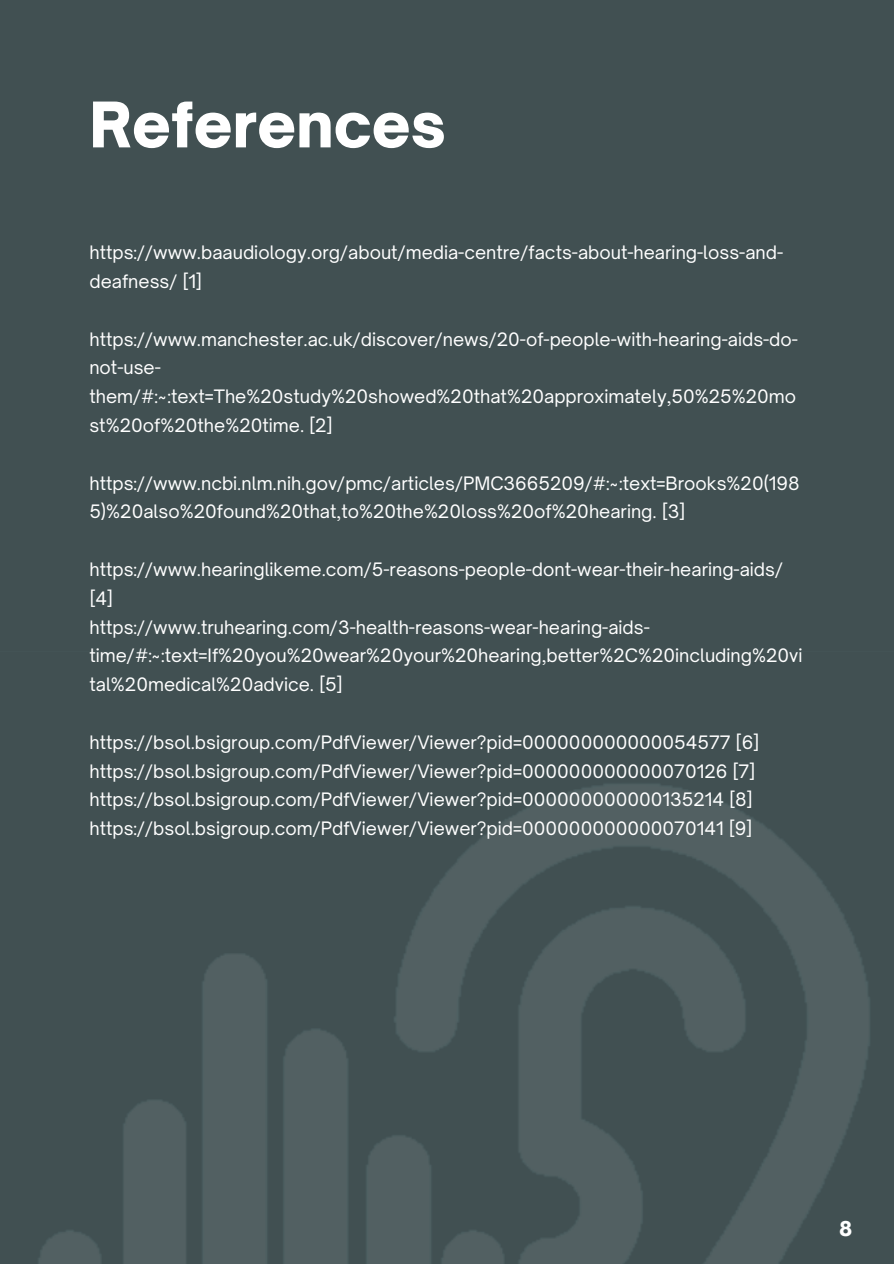
<style>
.page{position:relative;width:894px;height:1264px;background:#fff}
.page>*{position:absolute;margin:0;border:0;box-sizing:border-box;transform-origin:0 0}
.t1{font:900 60px "Open Sauce One";color:#fff}
.t2{font:900 19.5px "Open Sauce One";color:#fff}
.t3{font:17.7px/28.8px "Open Sauce One";color:#fff}
</style>
<div class="page">
<div style="left:0;top:0;width:893px;height:1263px;background:#415052"></div>
<img style="left:39px;top:784px;width:831px;height:479px">
<p class="t1" style="left:89px;top:87px;width:358px">References</p>
<p class="t3" style="left:89px;top:238px;width:695px">https://www.baaudiology.org/about/media-centre/facts-about-hearing-loss-and&shy;deafness/ [1]</p>
<p class="t3" style="left:89px;top:324px;width:709px">https://www.manchester.ac.uk/discover/news/20-of-people-with-hearing-aids-do&shy;not-use&shy;them/#:~:text=The%20study%20showed%20that%20approximately,50%25%20mo st%20of%20the%20time. [2]</p>
<p class="t3" style="left:89px;top:468px;width:711px">https://www.ncbi.nlm.nih.gov/pmc/articles/PMC3665209/#:~:text=Brooks%20(198<br>5)%20also%20found%20that,to%20the%20loss%20of%20hearing. [3]</p>
<p class="t3" style="left:89px;top:555px;width:695px">https://www.hearinglikeme.com/5-reasons-people-dont-wear-their-hearing-aids/ [4]</p>
<p class="t3" style="left:89px;top:612px;width:714px">https://www.truhearing.com/3-health-reasons-wear-hearing-aids&shy;time/#:~:text=If%20you%20wear%20your%20hearing,better%2C%20including%20vi tal%20medical%20advice. [5]</p>
<p class="t3" style="left:89px;top:727px;width:671px">https://bsol.bsigroup.com/PdfViewer/Viewer?pid=000000000000054577 [6]</p>
<p class="t3" style="left:89px;top:756px;width:667px">https://bsol.bsigroup.com/PdfViewer/Viewer?pid=000000000000070126 [7]</p>
<p class="t3" style="left:89px;top:785px;width:664px">https://bsol.bsigroup.com/PdfViewer/Viewer?pid=000000000000135214 [8]</p>
<p class="t3" style="left:89px;top:814px;width:664px">https://bsol.bsigroup.com/PdfViewer/Viewer?pid=000000000000070141 [9]</p>
<p class="t2" style="left:838px;top:1216px;width:15px">8</p>
</div>
